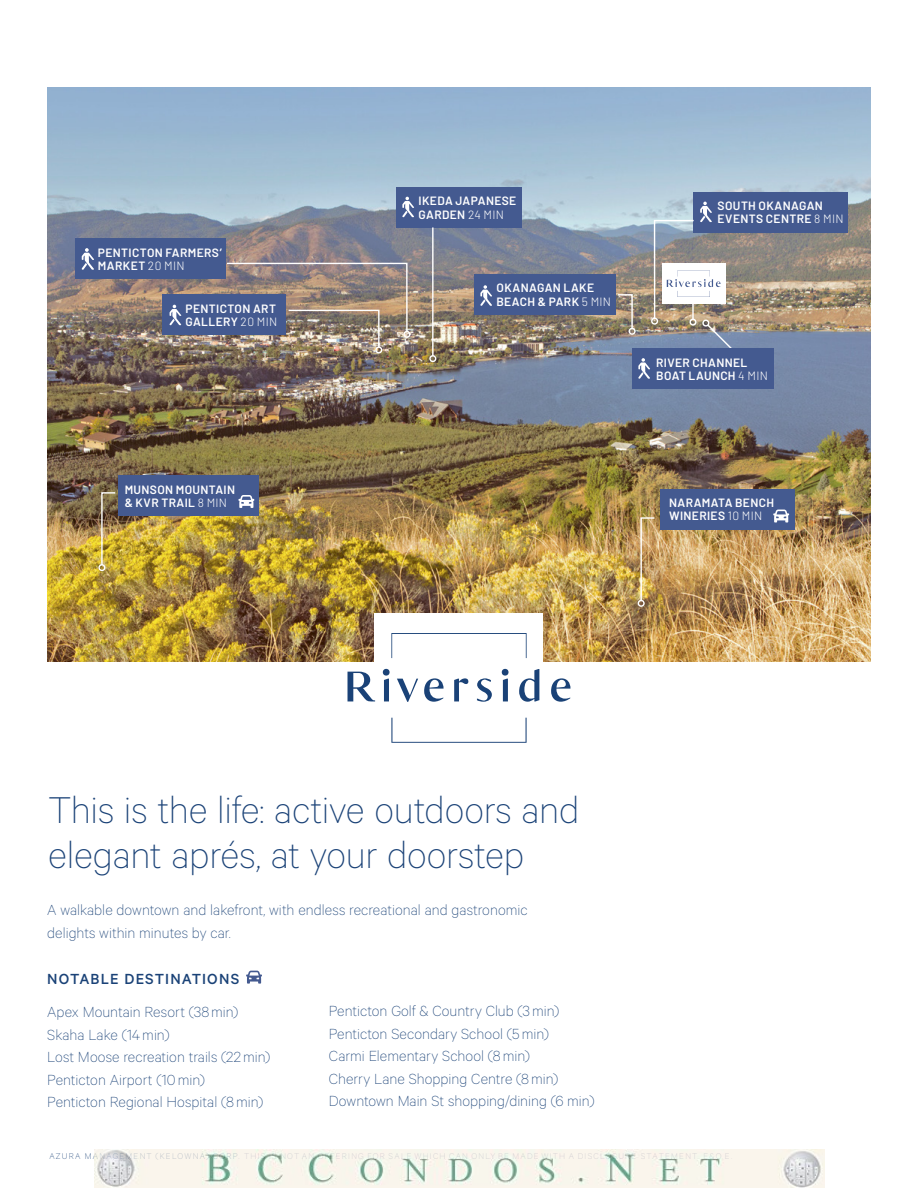
<style>
.page{position:relative;width:918px;height:1188px;background:#fff}
.page>*{position:absolute;margin:0;border:0;box-sizing:border-box;transform-origin:0 0}
.t1{font:100 42px/45px "Calibre";letter-spacing:-.005em;color:#1a4277}
.t2{font:100 16.5px/22.5px "Calibre";color:#1a4277}
.t3{font:500 16.5px "Calibre";letter-spacing:.065em;color:#1a4277}
.t4{font:600 12px/13.5px "Barlow";letter-spacing:.03em;color:#fff}
.s1{font-weight:300}
</style>
<div class="page">
<img style="left:47px;top:88px;width:824px;height:574px">
<div style="left:375px;top:614px;width:168px;height:147px;background:#fff"></div>
<svg style="left:391px;top:633px;width:136px;height:25px"></svg>
<svg style="left:391px;top:718px;width:136px;height:25px"></svg>
<svg style="left:348px;top:672px;width:27px;height:29px"></svg>
<svg style="left:383px;top:669px;width:7px;height:32px"></svg>
<svg style="left:397px;top:679px;width:21px;height:23px"></svg>
<svg style="left:424px;top:678px;width:20px;height:24px"></svg>
<svg style="left:454px;top:678px;width:14px;height:23px"></svg>
<svg style="left:477px;top:678px;width:15px;height:24px"></svg>
<svg style="left:502px;top:669px;width:7px;height:32px"></svg>
<svg style="left:519px;top:669px;width:20px;height:33px"></svg>
<svg style="left:551px;top:678px;width:19px;height:24px"></svg>
<svg style="left:246px;top:971px;width:16px;height:13px"></svg>
<div style="left:660px;top:489px;width:135px;height:41px;background:#445a90"></div>
<div style="left:694px;top:192px;width:154px;height:40px;background:#445a90"></div>
<div style="left:75px;top:238px;width:150px;height:41px;background:#445a90"></div>
<div style="left:162px;top:294px;width:124px;height:41px;background:#445a90"></div>
<div style="left:396px;top:187px;width:126px;height:40px;background:#445a90"></div>
<div style="left:118px;top:476px;width:141px;height:40px;background:#445a90"></div>
<svg style="left:640px;top:517px;width:16px;height:85px"></svg>
<div style="left:638px;top:600px;width:7px;height:7px;border:1px solid #fff;border-radius:50%"></div>
<div style="left:403px;top:331px;width:7px;height:7px;border:1px solid #fff;border-radius:50%"></div>
<svg style="left:101px;top:491px;width:16px;height:75px"></svg>
<div style="left:98px;top:564px;width:7px;height:7px;border:1px solid #fff;border-radius:50%"></div>
<div style="left:474px;top:274px;width:141px;height:41px;background:#445a90"></div>
<svg style="left:480px;top:285px;width:12px;height:21px"></svg>
<svg style="left:170px;top:305px;width:11px;height:20px"></svg>
<svg style="left:402px;top:197px;width:12px;height:20px"></svg>
<svg style="left:238px;top:495px;width:16px;height:13px"></svg>
<img style="left:226px;top:262px;width:182px;height:87px">
<div style="left:375px;top:346px;width:7px;height:8px;border:1px solid #fff;border-radius:50%"></div>
<hr style="left:432px;top:227px;width:2px;height:129px;background:#fff">
<div style="left:429px;top:355px;width:7px;height:7px;border:1px solid #fff;border-radius:50%"></div>
<svg style="left:773px;top:510px;width:16px;height:12px"></svg>
<svg style="left:82px;top:248px;width:12px;height:22px"></svg>
<div style="left:632px;top:348px;width:141px;height:41px;background:#445a90"></div>
<img style="left:617px;top:202px;width:119px;height:177px">
<img style="left:94px;top:1149px;width:731px;height:39px">
<p class="t4" style="left:98px;top:245px;width:125px">PENTICTON FARMERS’<br>MARKET <span class="s1">20 MIN</span></p>
<p class="t4" style="left:185px;top:301px;width:93px">PENTICTON ART<br>GALLERY <span class="s1">20 MIN</span></p>
<p class="t4" style="left:125px;top:482px;width:112px">MUNSON MOUNTAIN &amp; KVR TRAIL <span class="s1">8 MIN</span></p>
<p class="t4" style="left:419px;top:193px;width:99px">IKEDA JAPANESE<br>GARDEN <span class="s1">24 MIN</span></p>
<p class="t4" style="left:497px;top:280px;width:116px">OKANAGAN LAKE<br>BEACH &amp; PARK <span class="s1">5 MIN</span></p>
<p class="t4" style="left:718px;top:198px;width:127px">SOUTH OKANAGAN<br>EVENTS CENTRE <span class="s1">8 MIN</span></p>
<p class="t4" style="left:656px;top:355px;width:113px">RIVER CHANNEL<br>BOAT LAUNCH <span class="s1">4 MIN</span></p>
<p class="t4" style="left:669px;top:495px;width:106px">NARAMATA BENCH<br>WINERIES <span class="s1">10 MIN</span></p>
<h1 class="t1" style="left:48px;top:785px;width:533px">This is the life: active outdoors and elegant aprés, at your doorstep</h1>
<p class="t2" style="left:47px;top:898px;width:482px">A walkable downtown and lakefront, with endless recreational and gastronomic delights within minutes by car.</p>
<p class="t3" style="left:47px;top:969px;width:194px">NOTABLE DESTINATIONS</p>
<p class="t2" style="left:47px;top:1000px;width:225px">Apex Mountain Resort (38min)<br>Skaha Lake (14 min)<br>Lost Moose recreation trails (22 min)<br>Penticton Airport (10 min)<br>Penticton Regional Hospital (8 min)</p>
<p class="t2" style="left:329px;top:999px;width:267px">Penticton Golf &amp; Country Club (3 min)<br>Penticton Secondary School (5 min)<br>Carmi Elementary School (8 min)<br>Cherry Lane Shopping Centre (8 min)<br>Downtown Main St shopping/dining (6 min)</p>
</div>
